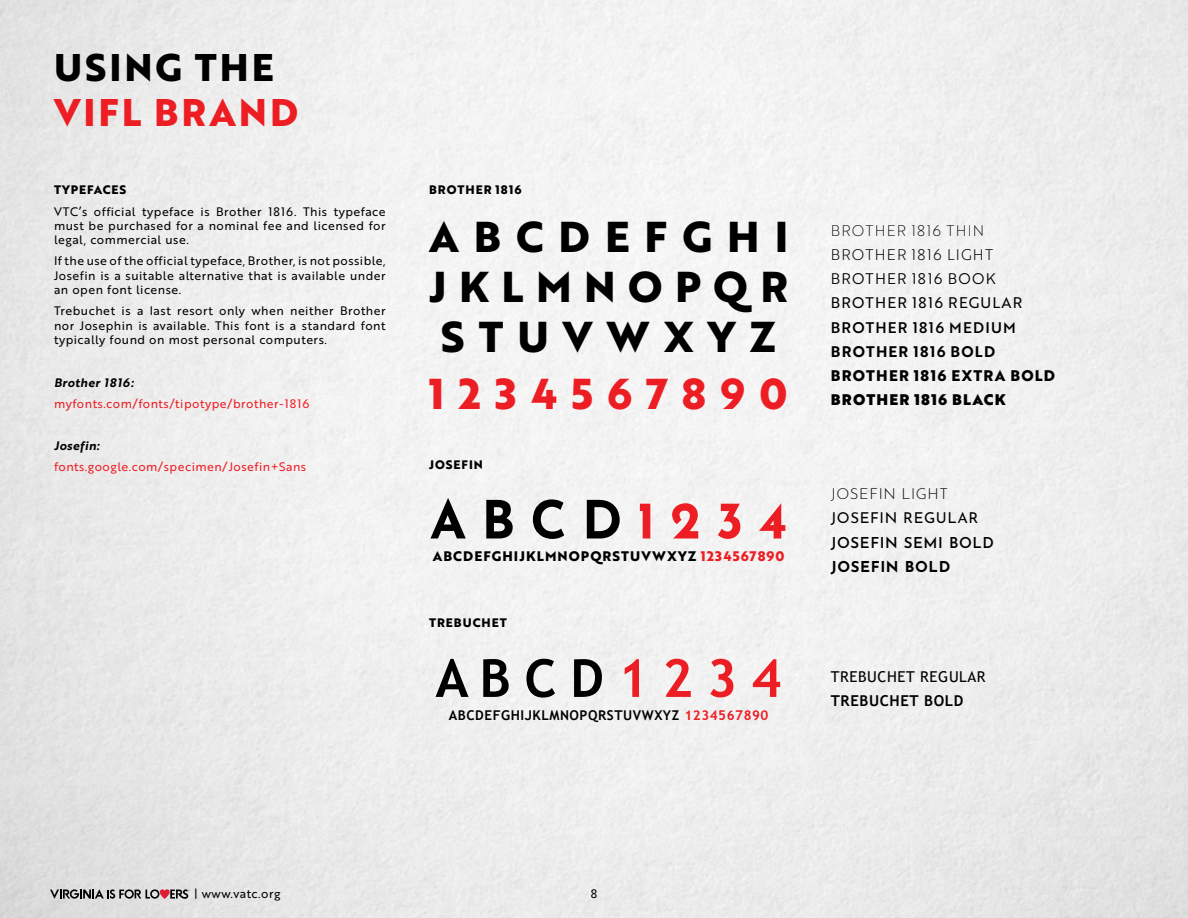
<style>
.page{position:relative;width:1188px;height:918px;background:#fff}
.page>*{position:absolute;margin:0;border:0;box-sizing:border-box;transform-origin:0 0}
.t1{font:700 52.5px "Josefin Sans";color:#000}
.t2{font:700 52.5px "Trebuchet MS";color:#000}
.t3{font:700 42px/50.4px "Brother 1816 Extra";color:#000;text-align:justify}
.t4{font:700 42px "Brother 1816 Extra";letter-spacing:.34em;color:#ed1d24}
.Header_Paragraph{font:700 37.5px "Brother 1816 Extra";letter-spacing:.08em;color:#ed1d24}
.Header_Paragraph-2{font:700 37.5px "Brother 1816 Extra";letter-spacing:.08em;color:#000}
.t5{font:700 15px "Brother 1816 Extra";letter-spacing:.08em;color:#000}
.t6{font:15px "Brother 1816 Regular";letter-spacing:.08em;color:#000}
.t7{font:15px "Brother 1816 Medium";letter-spacing:.08em;color:#000}
.t8{font:15px "Brother 1816 Light";letter-spacing:.08em;color:#000}
.t9{font:15px "Brother 1816 Black";letter-spacing:.08em;color:#000}
.t10{font:15px "Trebuchet MS";letter-spacing:.04em;color:#000}
.t11{font:15px "Brother 1816 Thin";letter-spacing:.08em;color:#000}
.t12{font:15px "Brother 1816 Book";letter-spacing:.08em;color:#000}
.t13{font:15px "Brother 1816 Bold";letter-spacing:.08em;color:#000}
.t14{font:600 15px "Josefin Sans";letter-spacing:.04em;color:#000}
.t15{font:15px "Josefin Sans";letter-spacing:.04em;color:#000}
.t16{font:700 15px "Trebuchet MS";letter-spacing:.04em;color:#000}
.t17{font:300 15px "Josefin Sans";letter-spacing:.04em;color:#000}
.t18{font:700 15px "Josefin Sans";letter-spacing:.04em;color:#000}
.t19{font:700 13.5px "Brother 1816 Extra";letter-spacing:.08em;color:#000}
.t20{font:700 13.5px "Trebuchet MS";letter-spacing:.04em;color:#000}
.t21{font:12px/14.4px "Brother 1816 Regular";letter-spacing:.04em;color:#000;text-align:justify}
.t22{font:12px "Brother 1816 Regular";letter-spacing:.04em;color:#ed1d24}
.t23{font:700 12px "Brother 1816 Extra";letter-spacing:.08em;color:#000}
.t24{font:12px "Brother 1816 Bold Italic";letter-spacing:.04em;color:#000}
.s1{color:#ed1d24}
</style>
<div class="page">
<svg style="left:50px;top:889px;width:139px;height:10px"></svg>
<p class="Header_Paragraph-2" style="left:54px;top:39px;width:221px">USING THE</p>
<p class="Header_Paragraph" style="left:54px;top:84px;width:246px">VIFL BRAND</p>
<p class="t23" style="left:54px;top:181px;width:74px">TYPEFACES</p>
<p class="t21" style="left:54px;top:204px;width:333px">VTC’s official typeface is Brother 1816. This typeface must be purchased for a nominal fee and licensed for legal, commercial use.</p>
<p class="t21" style="left:54px;top:254px;width:333px">If the use of the official typeface, Brother, is not possible, Josefin is a suitable alternative that is available under an open font license.</p>
<p class="t21" style="left:54px;top:303px;width:333px">Trebuchet is a last resort only when neither Brother nor Josephin is available. This font is a standard font typically found on most personal computers.</p>
<p class="t24" style="left:54px;top:373px;width:81px">Brother 1816:</p>
<p class="t22" style="left:54px;top:394px;width:257px">myfonts.com/fonts/tipotype/brother-1816</p>
<p class="t24" style="left:54px;top:437px;width:47px">Josefin:</p>
<p class="t22" style="left:54px;top:458px;width:254px">fonts.google.com/specimen/Josefin+Sans</p>
<p class="t23" style="left:429px;top:181px;width:94px">BROTHER 1816</p>
<p class="t3" style="left:429px;top:210px;width:361px">A B C D E F G H I J K L M N O P Q R S T U V W X Y Z</p>
<p class="t4" style="left:429px;top:362px;width:360px">1234567890</p>
<p class="t23" style="left:429px;top:455px;width:55px">JOSEFIN</p>
<p class="t1" style="left:430px;top:473px;width:359px">A B C D <span class="s1">1 2 3 4</span></p>
<p class="t19" style="left:433px;top:546px;width:353px">ABCDEFGHIJKLMNOPQRSTUVWXYZ <span class="s1">1234567890</span></p>
<p class="t23" style="left:429px;top:614px;width:79px">TREBUCHET</p>
<p class="t2" style="left:435px;top:645px;width:348px">A B C D <span class="s1">1 2 3 4</span></p>
<p class="t20" style="left:449px;top:707px;width:321px">ABCDEFGHIJKLMNOPQRSTUVWXYZ <span class="s1">1234567890</span></p>
<p class="t11" style="left:831px;top:220px;width:155px">BROTHER 1816 THIN</p>
<p class="t8" style="left:831px;top:244px;width:164px">BROTHER 1816 LIGHT</p>
<p class="t12" style="left:831px;top:268px;width:166px">BROTHER 1816 BOOK</p>
<p class="t6" style="left:831px;top:292px;width:193px">BROTHER 1816 REGULAR</p>
<p class="t7" style="left:831px;top:316px;width:187px">BROTHER 1816 MEDIUM</p>
<p class="t13" style="left:831px;top:340px;width:166px">BROTHER 1816 BOLD</p>
<p class="t5" style="left:831px;top:364px;width:226px">BROTHER 1816 EXTRA BOLD</p>
<p class="t9" style="left:831px;top:388px;width:176px">BROTHER 1816 BLACK</p>
<p class="t17" style="left:831px;top:482px;width:119px">JOSEFIN LIGHT</p>
<p class="t15" style="left:831px;top:506px;width:149px">JOSEFIN REGULAR</p>
<p class="t14" style="left:831px;top:530px;width:165px">JOSEFIN SEMI BOLD</p>
<p class="t18" style="left:831px;top:553px;width:121px">JOSEFIN BOLD</p>
<p class="t10" style="left:831px;top:667px;width:156px">TREBUCHET REGULAR</p>
<p class="t16" style="left:831px;top:691px;width:134px">TREBUCHET BOLD</p>
<p class="t21" style="left:194px;top:886px;width:88px">| www.vatc.org</p>
<p class="t21" style="left:591px;top:886px;width:8px">8</p>
</div>
